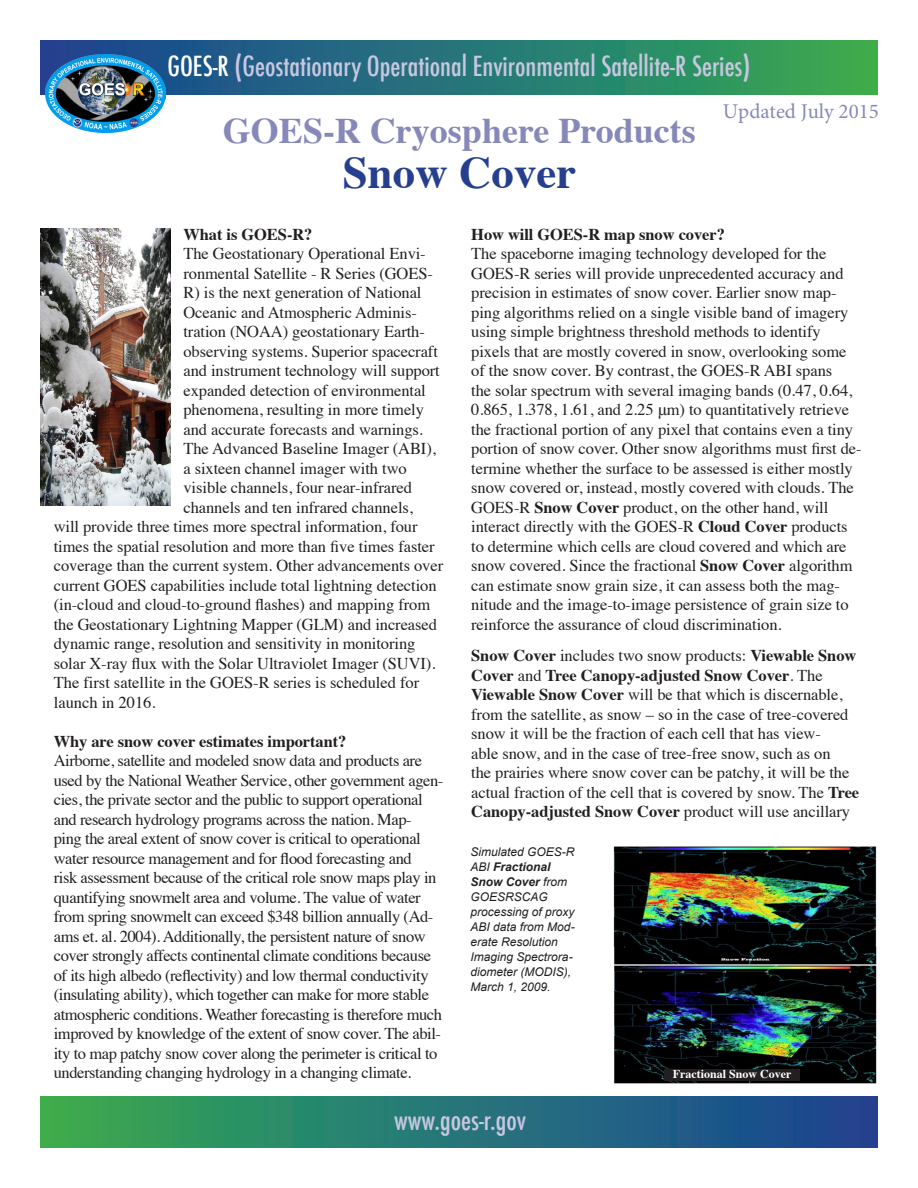
<style>
.page{position:relative;width:918px;height:1188px;background:#fff}
.page>*{position:absolute;margin:0;border:0;box-sizing:border-box;transform-origin:0 0}
.t1{font:700 45px "Times";color:#253f8e}
.t2{font:700 36px "Times";color:#8688ba}
.t3{font:500 condensed 27px "Futura";color:#c7c7e0}
.t4{font:21px "Minion Pro";color:#8688ba}
.t5{font:16.5px/19.5px "Times";letter-spacing:-.005em;color:#231f20}
.t6{font:16.5px/19.5px "Times";letter-spacing:-.025em;color:#231f20}
.t7{font:700 16.5px "Times";letter-spacing:-.005em;color:#231f20}
.t8{font:italic 12px/15px "Arial";color:#231f20}
.t9{font:700 12px "Times";color:#fff}
.s1{color:#fff}
.s2{font-weight:700}
</style>
<div class="page">
<div style="left:40px;top:40px;width:837px;height:54px;background:linear-gradient(to right,#194197,#36ab53)"></div>
<div style="left:40px;top:1096px;width:837px;height:52px;background:linear-gradient(to right,#36ab53,#194197)"></div>
<img style="left:40px;top:229px;width:131px;height:276px">
<img style="left:614px;top:847px;width:263px;height:237px">
<div style="left:664px;top:1069px;width:136px;height:12px;background:#231f20"></div>
<img style="left:46px;top:54px;width:119px;height:78px">
<p class="t3" style="left:167px;top:49px;width:585px"><span class="s1">GOES-R</span> (Geostationary Operational Environmental Satellite-R Series)</p>
<p class="t2" style="left:223px;top:96px;width:474px">GOES-R Cryosphere Products</p>
<p class="t1" style="left:343px;top:130px;width:235px">Snow Cover</p>
<p class="t4" style="left:723px;top:97px;width:158px">Updated July 2015</p>
<p class="t7" style="left:183px;top:218px;width:131px">What is GOES-R?</p>
<p class="t5" style="left:183px;top:242px;width:242px">The Geostationary Operational Envi-</p>
<p class="t5" style="left:183px;top:262px;width:251px">ronmental Satellite - R Series (GOES-</p>
<p class="t5" style="left:183px;top:281px;width:240px">R) is the next generation of National</p>
<p class="t5" style="left:183px;top:301px;width:234px">Oceanic and Atmospheric Adminis-</p>
<p class="t5" style="left:183px;top:320px;width:243px">tration (NOAA) geostationary Earth-</p>
<p class="t5" style="left:183px;top:340px;width:256px">observing systems. Superior spacecraft</p>
<p class="t5" style="left:183px;top:359px;width:258px">and instrument technology will support</p>
<p class="t5" style="left:183px;top:379px;width:244px">expanded detection of environmental</p>
<p class="t5" style="left:183px;top:398px;width:242px">phenomena, resulting in more timely</p>
<p class="t5" style="left:183px;top:418px;width:241px">and accurate forecasts and warnings.</p>
<p class="t5" style="left:183px;top:437px;width:254px">The Advanced Baseline Imager (ABI),</p>
<p class="t5" style="left:183px;top:457px;width:225px">a sixteen channel imager with two</p>
<p class="t5" style="left:183px;top:476px;width:230px">visible channels, four near-infrared</p>
<p class="t5" style="left:183px;top:496px;width:231px">channels and ten infrared channels,</p>
<p class="t5" style="left:54px;top:515px;width:365px">will provide three times more spectral information, four</p>
<p class="t5" style="left:54px;top:535px;width:382px">times the spatial resolution and more than five times faster</p>
<p class="t5" style="left:54px;top:554px;width:391px">coverage than the current system. Other advancements over</p>
<p class="t5" style="left:54px;top:574px;width:384px">current GOES capabilities include total lightning detection</p>
<p class="t5" style="left:54px;top:593px;width:378px">(in-cloud and cloud-to-ground flashes) and mapping from</p>
<p class="t5" style="left:54px;top:613px;width:385px">the Geostationary Lightning Mapper (GLM) and increased</p>
<p class="t5" style="left:54px;top:632px;width:363px">dynamic range, resolution and sensitivity in monitoring</p>
<p class="t5" style="left:54px;top:652px;width:383px">solar X-ray flux with the Solar Ultraviolet Imager (SUVI).</p>
<p class="t5" style="left:54px;top:671px;width:367px">The first satellite in the GOES-R series is scheduled for</p>
<p class="t5" style="left:54px;top:691px;width:103px">launch in 2016.</p>
<p class="t7" style="left:54px;top:725px;width:294px">Why are snow cover estimates important?</p>
<p class="t6" style="left:54px;top:749px;width:391px">Airborne, satellite and modeled snow data and products are used by the National Weather Service, other government agen&shy;cies, the private sector and the public to support operational and research hydrology programs across the nation. Map&shy;ping the areal extent of snow cover is critical to operational water resource management and for flood forecasting and<br>risk assessment because of the critical role snow maps play in quantifying snowmelt area and volume. The value of water from spring snowmelt can exceed $348 billion annually (Ad&shy;ams et. al. 2004). Additionally, the persistent nature of snow cover strongly affects continental climate conditions because of its high albedo (reflectivity) and low thermal conductivity (insulating ability), which together can make for more stable atmospheric conditions. Weather forecasting is therefore much improved by knowledge of the extent of snow cover. The abil&shy;ity to map patchy snow cover along the perimeter is critical to understanding changing hydrology in a changing climate.</p>
<p class="t7" style="left:471px;top:218px;width:255px">How will GOES-R map snow cover?</p>
<p class="t5" style="left:471px;top:242px;width:392px">The spaceborne imaging technology developed for the GOES-R series will provide unprecedented accuracy and precision in estimates of snow cover. Earlier snow map&shy;ping algorithms relied on a single visible band of imagery using simple brightness threshold methods to identify pixels that are mostly covered in snow, overlooking some of the snow cover. By contrast, the GOES-R ABI spans<br>the solar spectrum with several imaging bands (0.47, 0.64, 0.865, 1.378, 1.61, and 2.25 μm) to quantitatively retrieve the fractional portion of any pixel that contains even a tiny portion of snow cover. Other snow algorithms must first de&shy;termine whether the surface to be assessed is either mostly snow covered or, instead, mostly covered with clouds. The GOES-R <span class="s2">Snow Cover</span> product, on the other hand, will interact directly with the GOES-R <span class="s2">Cloud Cover</span> products to determine which cells are cloud covered and which are snow covered. Since the fractional <span class="s2">Snow Cover</span> algorithm can estimate snow grain size, it can assess both the mag&shy;nitude and the image-to-image persistence of grain size to reinforce the assurance of cloud discrimination.</p>
<p class="t5" style="left:471px;top:644px;width:390px"><span class="s2">Snow Cover</span> includes two snow products: <span class="s2">Viewable Snow Cover</span> and <span class="s2">Tree Canopy-adjusted Snow Cover</span>. The <span class="s2">Viewable Snow Cover</span> will be that which is discernable, from the satellite, as snow – so in the case of tree-covered snow it will be the fraction of each cell that has view-<br>able snow, and in the case of tree-free snow, such as on<br>the prairies where snow cover can be patchy, it will be the actual fraction of the cell that is covered by snow. The <span class="s2">Tree Canopy-adjusted Snow Cover</span> product will use ancillary</p>
<p class="t8" style="left:471px;top:844px;width:106px">Simulated GOES-R<br>ABI <span class="s2">Fractional<br>Snow Cover</span> from<br>GOESRSCAG processing of proxy<br>ABI data from Mod&shy;erate Resolution<br>Imaging Spectrora&shy;diometer (MODIS),<br>March 1, 2009.</p>
<p class="t9" style="left:673px;top:1062px;width:120px">Fractional Snow Cover</p>
<p class="t3" style="left:394px;top:1102px;width:133px">www.goes-r.gov</p>
</div>
